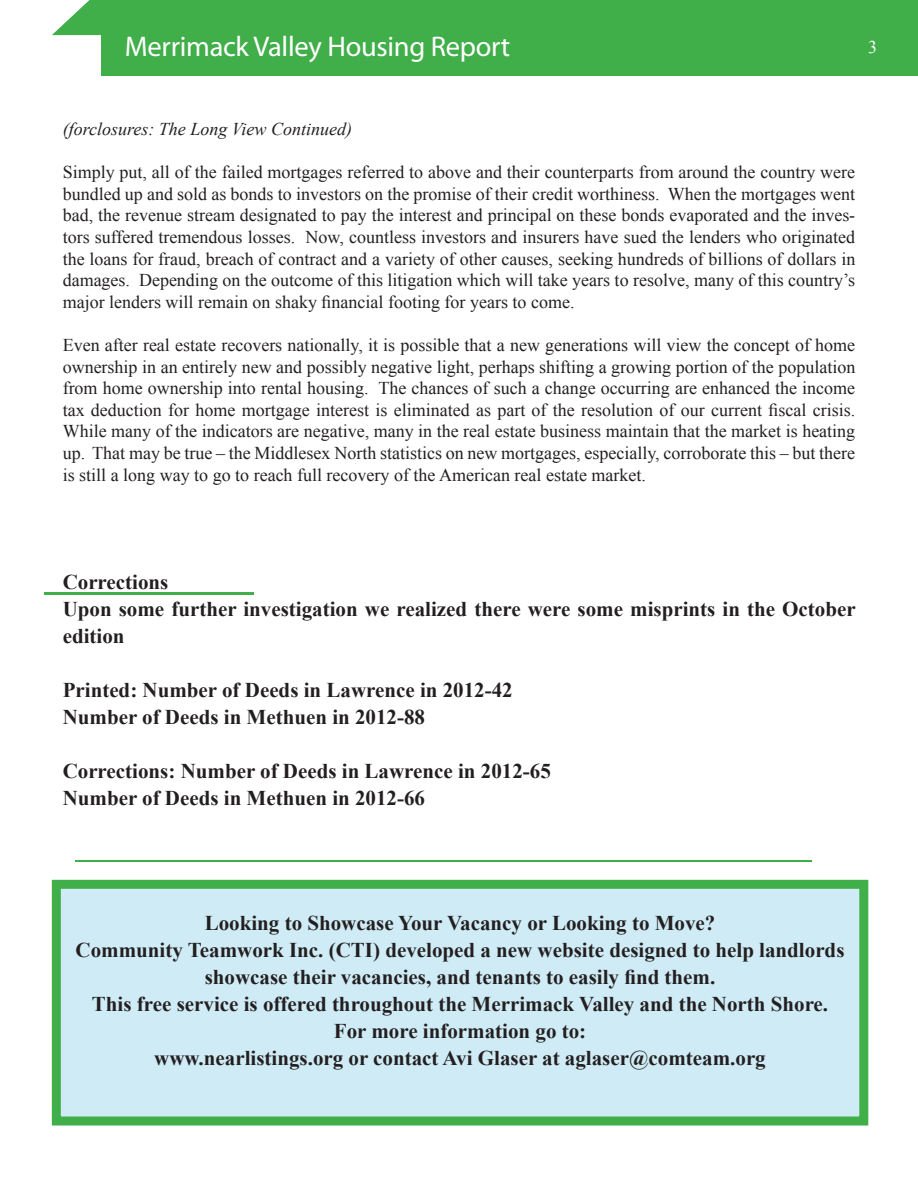
<style>
.page{position:relative;width:918px;height:1188px;background:#fff}
.page>*{position:absolute;margin:0;border:0;box-sizing:border-box;transform-origin:0 0}
.t1{font:28.5px "Myriad Pro";letter-spacing:-.01em;color:#fff}
.t2{font:700 21px/27px "Times New Roman";color:#231f20;text-align:center}
.t3{font:18px/21.6px "Times New Roman";color:#231f20;text-align:justify}
.t4{font:italic 18px "Times New Roman";color:#231f20}
.t5{font:18px "Times New Roman";color:#fff}
</style>
<div class="page">
<div style="left:102px;top:0;width:816px;height:76px;background:#40ae49"></div>
<svg style="left:52px;top:0;width:50px;height:35px"></svg>
<div style="left:56px;top:884px;width:808px;height:237px;background:#cfecf6"></div>
<div style="left:52px;top:880px;width:816px;height:246px;border:9px solid #40ae49"></div>
<hr style="left:75px;top:860px;width:737px;height:1px;background:#40ae49">
<hr style="left:44px;top:593px;width:209px;height:2px;background:#40ae49">
<p class="t1" style="left:125px;top:29px;width:387px">Merrimack Valley Housing Report</p>
<p class="t5" style="left:868px;top:34px;width:10px">3</p>
<p class="t4" style="left:63px;top:117px;width:291px">(forclosures: The Long View Continued)</p>
<p class="t3" style="left:63px;top:161px;width:794px">Simply put, all of the failed mortgages referred to above and their counterparts from around the country were bundled up and sold as bonds to investors on the promise of their credit worthiness. When the mortgages went bad, the revenue stream designated to pay the interest and principal on these bonds evaporated and the inves&shy;tors suffered tremendous losses. Now, countless investors and insurers have sued the lenders who originated the loans for fraud, breach of contract and a variety of other causes, seeking hundreds of billions of dollars in damages. Depending on the outcome of this litigation which will take years to resolve, many of this country’s major lenders will remain on shaky financial footing for years to come.</p>
<p class="t3" style="left:63px;top:334px;width:794px">Even after real estate recovers nationally, it is possible that a new generations will view the concept of home ownership in an entirely new and possibly negative light, perhaps shifting a growing portion of the population from home ownership into rental housing. The chances of such a change occurring are enhanced the income tax deduction for home mortgage interest is eliminated as part of the resolution of our current fiscal crisis.<br>While many of the indicators are negative, many in the real estate business maintain that the market is heating up. That may be true – the Middlesex North statistics on new mortgages, especially, corroborate this – but there is still a long way to go to reach full recovery of the American real estate market.</p>
<p class="t2" style="left:63px;top:568px;width:107px">Corrections</p>
<p class="t2" style="left:63px;top:595px;width:795px;text-align:left">Upon some further investigation we realized there were some misprints in the October edition</p>
<p class="t2" style="left:63px;top:676px;width:452px">Printed: Number of Deeds in Lawrence in 2012-42</p>
<p class="t2" style="left:63px;top:703px;width:364px">Number of Deeds in Methuen in 2012-88</p>
<p class="t2" style="left:63px;top:757px;width:490px">Corrections: Number of Deeds in Lawrence in 2012-65</p>
<p class="t2" style="left:63px;top:784px;width:364px">Number of Deeds in Methuen in 2012-66</p>
<p class="t2" style="left:205px;top:909px;width:512px">Looking to Showcase Your Vacancy or Looking to Move?</p>
<p class="t2" style="left:76px;top:936px;width:770px">Community Teamwork Inc. (CTI) developed a new website designed to help landlords showcase their vacancies, and tenants to easily find them.</p>
<p class="t2" style="left:92px;top:990px;width:738px">This free service is offered throughout the Merrimack Valley and the North Shore.</p>
<p class="t2" style="left:334px;top:1017px;width:254px">For more information go to:</p>
<p class="t2" style="left:154px;top:1044px;width:613px">www.nearlistings.org or contact Avi Glaser at aglaser@comteam.org</p>
</div>
